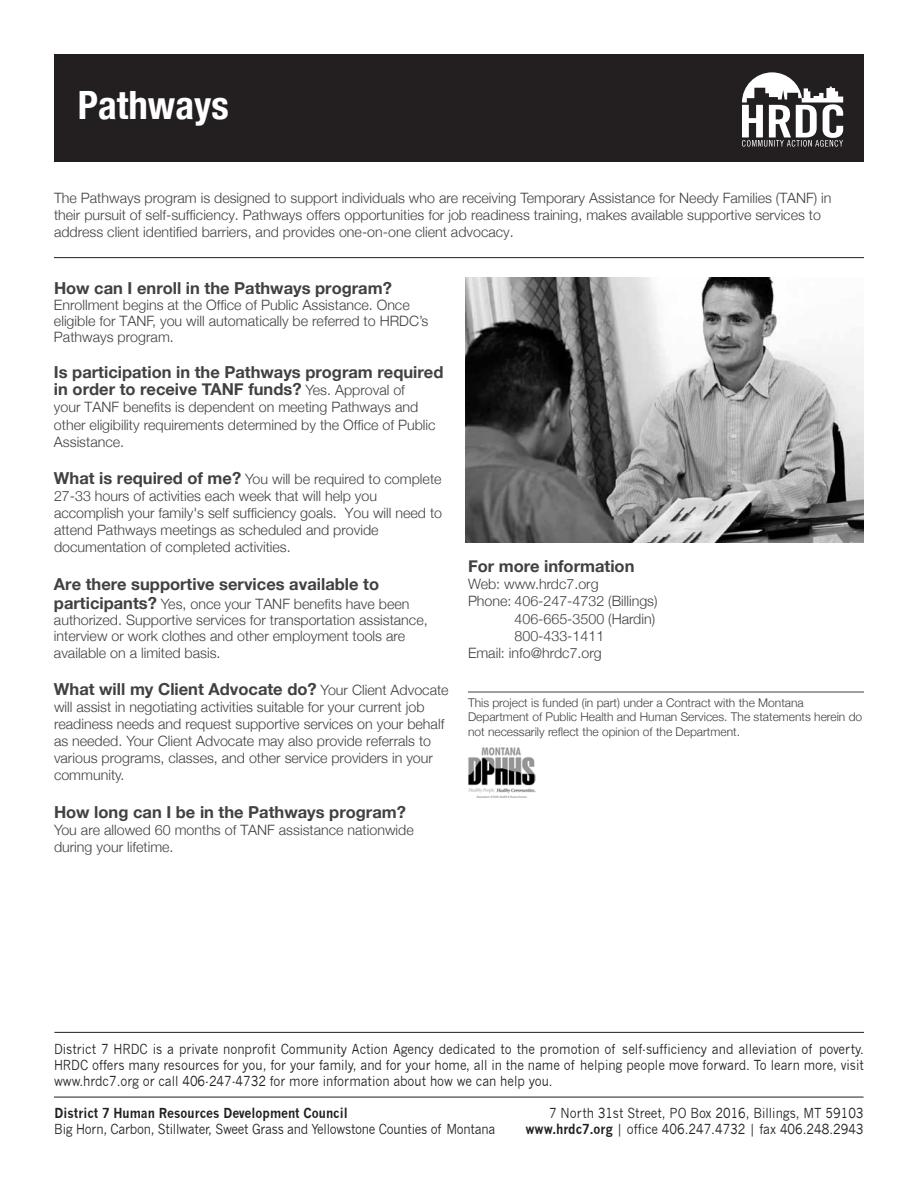
<style>
.page{position:relative;width:918px;height:1188px;background:#fff}
.page>*{position:absolute;margin:0;border:0;box-sizing:border-box;transform-origin:0 0}
.t1{font:700 condensed 39px "Helvetica Neue";color:#fff}
.t2{font:700 16.5px/17.1px "Helvetica Neue";color:#414042}
.t3{font:300 14.25px/17.1px "Helvetica Neue";color:#414042}
.t4{font:13.5px/16.2px "News Gothic";color:#231f20;text-align:right;scale:.9 1}
.t5{font:13.5px "News Gothic";letter-spacing:-.02em;color:#231f20;scale:.9 1}
.t6{font:700 13.5px "News Gothic";color:#231f20;scale:.9 1}
.t7{font:300 12px/14.4px "Helvetica Neue";color:#414042}
.s1{font-weight:300;font-size:14.25px}
.s2{font-weight:700;font-size:16.5px}
.s3{font-weight:700}
</style>
<div class="page">
<div style="left:54px;top:54px;width:810px;height:108px;background:#231f20"></div>
<svg style="left:742px;top:72px;width:101px;height:75px"></svg>
<hr style="left:54px;top:1097px;width:810px;height:1px;background:#231f20">
<hr style="left:54px;top:1032px;width:810px;height:1px;background:#231f20">
<hr style="left:468px;top:692px;width:396px;height:1px;background:#414042">
<hr style="left:54px;top:257px;width:810px;height:1px;background:#231f20">
<img style="left:466px;top:278px;width:398px;height:265px">
<img style="left:468px;top:747px;width:67px;height:51px">
<h1 class="t1" style="left:78px;top:73px;width:152px">Pathways</h1>
<p class="t3" style="left:54px;top:188px;width:779px">The Pathways program is designed to support individuals who are receiving Temporary Assistance for Needy Families (TANF) in their pursuit of self-sufficiency. Pathways offers opportunities for job readiness training, makes available supportive services to address client identified barriers, and provides one-on-one client advocacy.</p>
<p class="t2" style="left:54px;top:278px;width:339px">How can I enroll in the Pathways program?</p>
<p class="t3" style="left:54px;top:296px;width:376px;line-height:16px">Enrollment begins at the Office of Public Assistance. Once eligible for TANF, you will automatically be referred to HRDC’s<br>Pathways program.</p>
<p class="t2" style="left:54px;top:363px;width:391px">Is participation in the Pathways program required in order to receive TANF funds? <span class="s1">Yes. Approval of</span></p>
<p class="t3" style="left:54px;top:398px;width:383px">your TANF benefits is dependent on meeting Pathways and other eligibility requirements determined by the Office of Public<br>Assistance.</p>
<p class="t3" style="left:54px;top:470px;width:390px"><span class="s2">What is required of me?</span> You will be required to complete 27-33 hours of activities each week that will help you accomplish your family's self sufficiency goals. You will need to attend Pathways meetings as scheduled and provide documentation of completed activities.</p>
<p class="t2" style="left:54px;top:574px;width:327px">Are there supportive services available to</p>
<p class="t3" style="left:54px;top:594px;width:375px;line-height:16.4px"><span class="s2">participants?</span> Yes, once your TANF benefits have been authorized. Supportive services for transportation assistance, interview or work clothes and other employment tools are available on a limited basis.</p>
<p class="t2" style="left:54px;top:680px;width:396px">What will my Client Advocate do? <span class="s1">Your Client Advocate</span></p>
<p class="t3" style="left:54px;top:698px;width:392px">will assist in negotiating activities suitable for your current job readiness needs and request supportive services on your behalf as needed. Your Client Advocate may also provide referrals to various programs, classes, and other service providers in your community.</p>
<p class="t2" style="left:54px;top:803px;width:353px">How long can I be in the Pathways program?</p>
<p class="t3" style="left:54px;top:820px;width:361px">You are allowed 60 months of TANF assistance nationwide during your lifetime.</p>
<p class="t2" style="left:468px;top:557px;width:168px">For more information</p>
<p class="t3" style="left:468px;top:575px;width:132px">Web: www.hrdc7.org</p>
<p class="t3" style="left:468px;top:592px;width:191px">Phone: 406-247-4732 (Billings)</p>
<p class="t3" style="left:514px;top:609px;width:142px">406-665-3500 (Hardin)</p>
<p class="t3" style="left:514px;top:626px;width:91px">800-433-1411</p>
<p class="t3" style="left:468px;top:643px;width:135px">Email: info@hrdc7.org</p>
<p class="t7" style="left:468px;top:695px;width:396px">This project is funded (in part) under a Contract with the Montana<br>Department of Public Health and Human Services. The statements herein do not necessarily reflect the opinion of the Department.</p>
<p class="t4" style="left:54px;top:1041px;width:902px;text-align:justify">District 7 HRDC is a private nonprofit Community Action Agency dedicated to the promotion of self-sufficiency and alleviation of poverty.<br>HRDC offers many resources for you, for your family, and for your home, all in the name of helping people move forward. To learn more, visit www.hrdc7.org or call 406-247-4732 for more information about how we can help you.</p>
<p class="t6" style="left:55px;top:1105px;width:327px">District 7 Human Resources Development Council</p>
<p class="t5" style="left:54px;top:1121px;width:491px">Big Horn, Carbon, Stillwater, Sweet Grass and Yellowstone Counties of Montana</p>
<p class="t4" style="left:525px;top:1105px;width:377px">7 North 31st Street, PO Box 2016, Billings, MT 59103 <span class="s3">www.hrdc7.org</span> | office 406.247.4732 | fax 406.248.2943</p>
</div>
